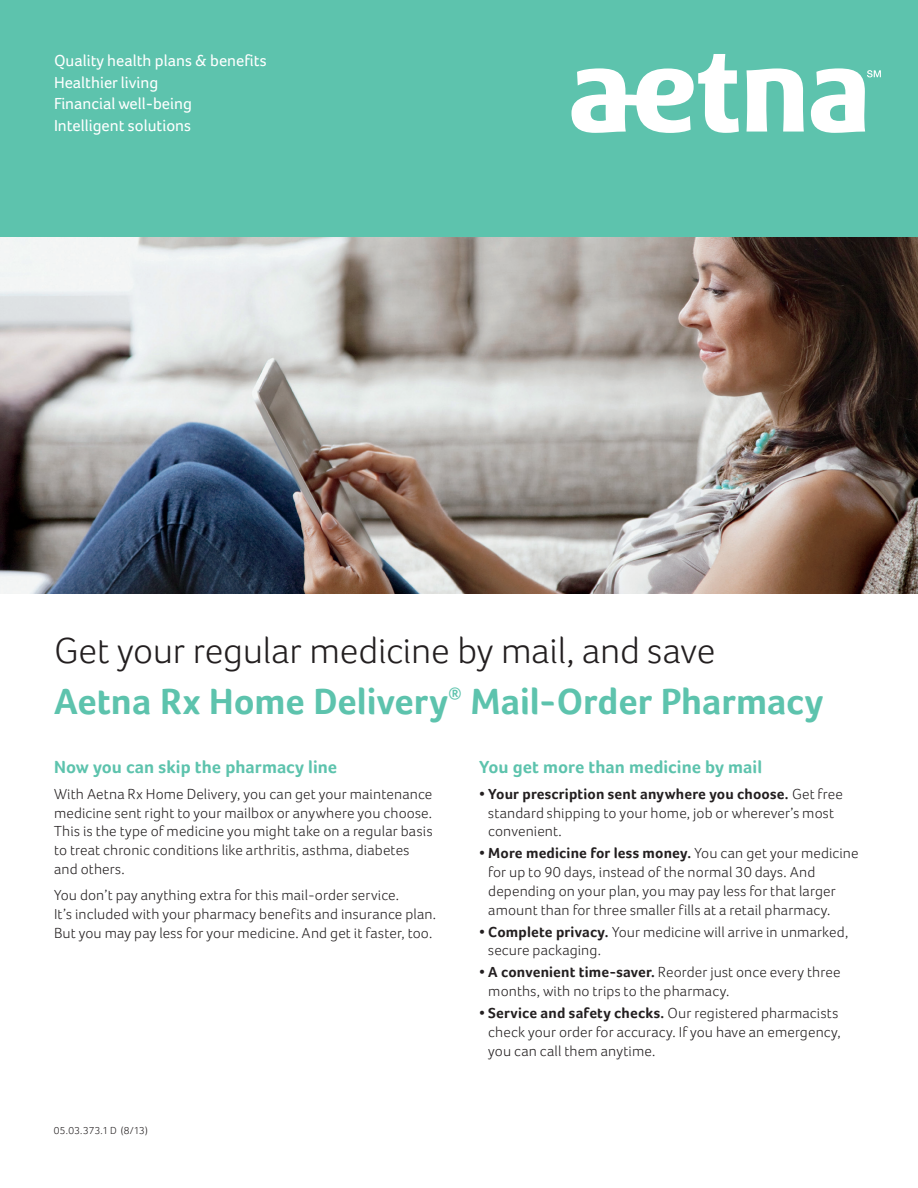
<style>
.page{position:relative;width:918px;height:1188px;background:#fff}
.page>*{position:absolute;margin:0;border:0;box-sizing:border-box;transform-origin:0 0}
.Plan_Name_2{font:700 37.5px "Foco";color:#5dc3ad}
.Headline_Light_2{font:300 37.5px "Foco";letter-spacing:-.005em;color:#231f20}
.Color_Header{font:700 18px "Foco";color:#5dc3ad}
.Plan_Name_2-2{font:700 16.8px "Foco";color:#5dc3ad}
.Organizing_Principle{font:16.5px "Foco";color:#fff}
.Bullet_List{font:300 15px/18.8px "Foco";letter-spacing:.01em;color:#231f20}
.Body{font:300 15px/18.8px "Foco";letter-spacing:.01em;color:#231f20}
.Copyright_Part_Numbe{font:300 10.5px "Foco";letter-spacing:.025em;color:#231f20}
.s1{font-weight:700}
</style>
<div class="page">
<div style="left:0;top:0;width:918px;height:238px;background:#5dc3ad"></div>
<svg style="left:572px;top:54px;width:309px;height:79px"></svg>
<img style="left:0;top:238px;width:918px;height:356px">
<p class="Organizing_Principle" style="left:54px;top:51px;width:214px">Quality health plans &amp; benefits</p>
<p class="Organizing_Principle" style="left:54px;top:72px;width:106px">Healthier living</p>
<p class="Organizing_Principle" style="left:54px;top:94px;width:139px">Financial well-being</p>
<p class="Organizing_Principle" style="left:54px;top:116px;width:139px">Intelligent solutions</p>
<p class="Headline_Light_2" style="left:54px;top:629px;width:663px">Get your regular medicine by mail, and save</p>
<p class="Plan_Name_2" style="left:54px;top:679px;width:396px">Aetna Rx Home Delivery</p>
<p class="Plan_Name_2-2" style="left:448px;top:684px;width:15px">®</p>
<p class="Plan_Name_2" style="left:470px;top:679px;width:354px">Mail-Order Pharmacy</p>
<p class="Color_Header" style="left:54px;top:756px;width:285px">Now you can skip the pharmacy line</p>
<p class="Body" style="left:54px;top:784px;width:380px">With Aetna Rx Home Delivery, you can get your maintenance medicine sent right to your mailbox or anywhere you choose.<br>This is the type of medicine you might take on a regular basis to treat chronic conditions like arthritis, asthma, diabetes and others.</p>
<p class="Body" style="left:54px;top:886px;width:384px">You don’t pay anything extra for this mail-order service.<br>It’s included with your pharmacy benefits and insurance plan.<br>But you may pay less for your medicine. And get it faster, too.</p>
<p class="Copyright_Part_Numbe" style="left:54px;top:1124px;width:95px">05.03.373.1 D (8/13)</p>
<p class="Color_Header" style="left:479px;top:756px;width:284px">You get more than medicine by mail</p>
<p class="Bullet_List" style="left:488px;top:784px;width:356px;text-indent:-9px"><span class="s1">• Your prescription sent anywhere you choose.</span> Get free standard shipping to your home, job or wherever’s most convenient.</p>
<p class="Bullet_List" style="left:488px;top:844px;width:372px;text-indent:-9px"><span class="s1">• More medicine for less money.</span> You can get your medicine for up to 90 days, instead of the normal 30 days. And depending on your plan, you may pay less for that larger amount than for three smaller fills at a retail pharmacy.</p>
<p class="Bullet_List" style="left:488px;top:922px;width:362px;text-indent:-9px"><span class="s1">• Complete privacy.</span> Your medicine will arrive in unmarked, secure packaging.</p>
<p class="Bullet_List" style="left:488px;top:963px;width:354px;text-indent:-9px"><span class="s1">• A convenient time-saver.</span> Reorder just once every three months, with no trips to the pharmacy.</p>
<p class="Bullet_List" style="left:488px;top:1004px;width:354px;text-indent:-9px"><span class="s1">• Service and safety checks.</span> Our registered pharmacists check your order for accuracy. If you have an emergency, you can call them anytime.</p>
</div>
